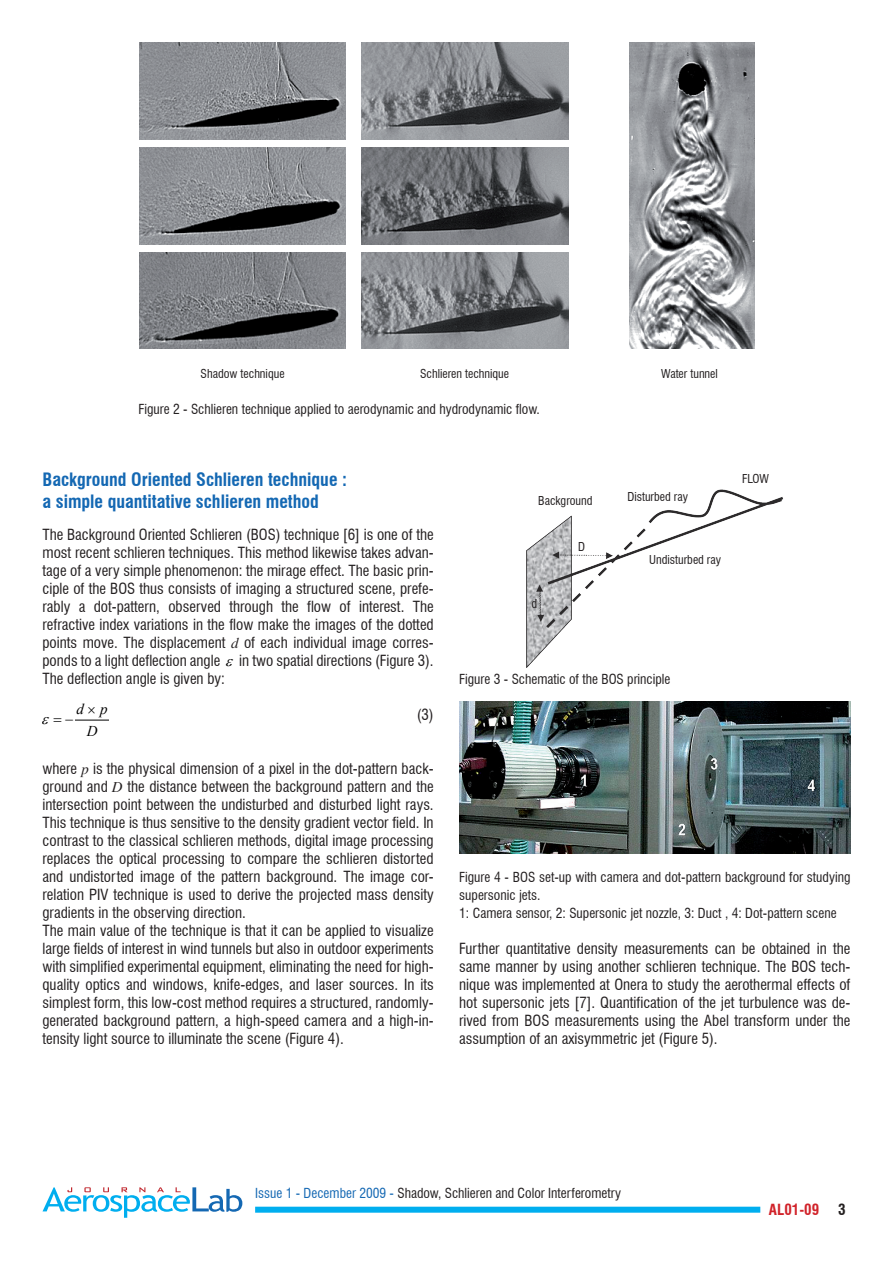
<style>
.page{position:relative;width:893px;height:1263px;background:#fff}
.page>*{position:absolute;margin:0;border:0;box-sizing:border-box;transform-origin:0 0}
.t1{font:700 condensed 18px/21.6px "Swiss 721 BT";color:#1468b3}
.t2{font:condensed 15px/18px "Swiss 721 BT";color:#231f20;text-align:justify}
.t3{font:700 condensed 15px "Swiss 721 BT";color:#d1232a}
.t4{font:italic 15px/21.5px "Times New Roman";color:#000;text-align:center}
.t5{font:700 condensed 15px "Swiss 721 BT";color:#231f20}
.t6{font:condensed 13.5px/18px "Swiss 721 BT";color:#231f20}
.t7{font:condensed 12px "Swiss 721 BT";color:#231f20}
.s1{font-family:"Times";font-style:italic;font-stretch:normal}
.s2{color:#1468b3}
</style>
<div class="page">
<div style="left:255px;top:1207px;width:505px;height:6px;background:#00aeef"></div>
<svg style="left:43px;top:1187px;width:199px;height:31px"></svg>
<hr style="left:75px;top:720px;width:34px;height:1px;background:#000">
<img style="left:459px;top:702px;width:391px;height:151px">
<img style="left:526px;top:489px;width:257px;height:179px">
<img style="left:629px;top:43px;width:125px;height:306px">
<img style="left:139px;top:43px;width:207px;height:96px">
<img style="left:362px;top:43px;width:206px;height:96px">
<img style="left:362px;top:147px;width:206px;height:97px">
<img style="left:362px;top:252px;width:206px;height:97px">
<img style="left:139px;top:147px;width:207px;height:97px">
<img style="left:139px;top:252px;width:207px;height:97px">
<p class="t7" style="left:201px;top:366px;width:85px">Shadow technique</p>
<p class="t7" style="left:420px;top:367px;width:91px">Schlieren technique</p>
<p class="t7" style="left:661px;top:366px;width:58px">Water tunnel</p>
<p class="t6" style="left:139px;top:400px;width:403px">Figure 2 - Schlieren technique applied to aerodynamic and hydrodynamic flow.</p>
<p class="t1" style="left:43px;top:469px;width:306px">Background Oriented Schlieren technique : a simple quantitative schlieren method</p>
<p class="t2" style="left:43px;top:526px;width:393px">The Background Oriented Schlieren (BOS) technique [6] is one of the most recent schlieren techniques. This method likewise takes advan&shy;tage of a very simple phenomenon: the mirage effect. The basic prin&shy;ciple of the BOS thus consists of imaging a structured scene, prefe&shy;rably a dot-pattern, observed through the flow of interest. The refractive index variations in the flow make the images of the dotted points move. The displacement <span class="s1">d</span> of each individual image corres&shy;ponds to a light deflection angle</p>
<p class="t4" style="left:260px;top:640px;width:33px">d p</p>
<p class="t2" style="left:239px;top:652px;width:196px">in two spatial directions (Figure 3).</p>
<p class="t7" style="left:538px;top:493px;width:56px">Background</p>
<p class="t7" style="left:627px;top:490px;width:62px">Disturbed ray</p>
<p class="t7" style="left:532px;top:597px;width:7px">d</p>
<p class="t7" style="left:578px;top:540px;width:8px">D</p>
<p class="t7" style="left:649px;top:552px;width:73px">Undisturbed ray</p>
<p class="t7" style="left:742px;top:472px;width:28px">FLOW</p>
<p class="t2" style="left:43px;top:670px;width:184px">The deflection angle is given by:</p>
<p class="t4" style="left:76px;top:698px;width:33px">d p<br>D</p>
<p class="t2" style="left:417px;top:706px;width:19px">(3)</p>
<p class="t2" style="left:43px;top:760px;width:393px;text-align:left">where <span class="s1">p</span> is the physical dimension of a pixel in the dot-pattern back&shy;ground and <span class="s1">D</span> the distance between the background pattern and the intersection point between the undisturbed and disturbed light rays.<br>This technique is thus sensitive to the density gradient vector field. In contrast to the classical schlieren methods, digital image processing replaces the optical processing to compare the schlieren distorted and undistorted image of the pattern background. The image cor&shy;relation PIV technique is used to derive the projected mass density gradients in the observing direction.<br>The main value of the technique is that it can be applied to visualize large fields of interest in wind tunnels but also in outdoor experiments with simplified experimental equipment, eliminating the need for high&shy;quality optics and windows, knife-edges, and laser sources. In its simplest form, this low-cost method requires a structured, randomly&shy;generated background pattern, a high-speed camera and a high-in&shy;tensity light source to illuminate the scene (Figure 4).</p>
<p class="t6" style="left:459px;top:670px;width:213px">Figure 3 - Schematic of the BOS principle</p>
<p class="t6" style="left:459px;top:868px;width:393px">Figure 4 - BOS set-up with camera and dot-pattern background for studying supersonic jets.<br>1: Camera sensor, 2: Supersonic jet nozzle, 3: Duct , 4: Dot-pattern scene</p>
<p class="t2" style="left:459px;top:940px;width:393px">Further quantitative density measurements can be obtained in the same manner by using another schlieren technique. The BOS tech&shy;nique was implemented at Onera to study the aerothermal effects of hot supersonic jets [7]. Quantification of the jet turbulence was de&shy;rived from BOS measurements using the Abel transform under the assumption of an axisymmetric jet (Figure 5).</p>
<p class="t6" style="left:255px;top:1184px;width:367px"><span class="s2">Issue 1 - December 2009 -</span> Shadow, Schlieren and Color Interferometry</p>
<p class="t3" style="left:769px;top:1200px;width:52px">AL01-09</p>
<p class="t5" style="left:838px;top:1200px;width:9px">3</p>
</div>
